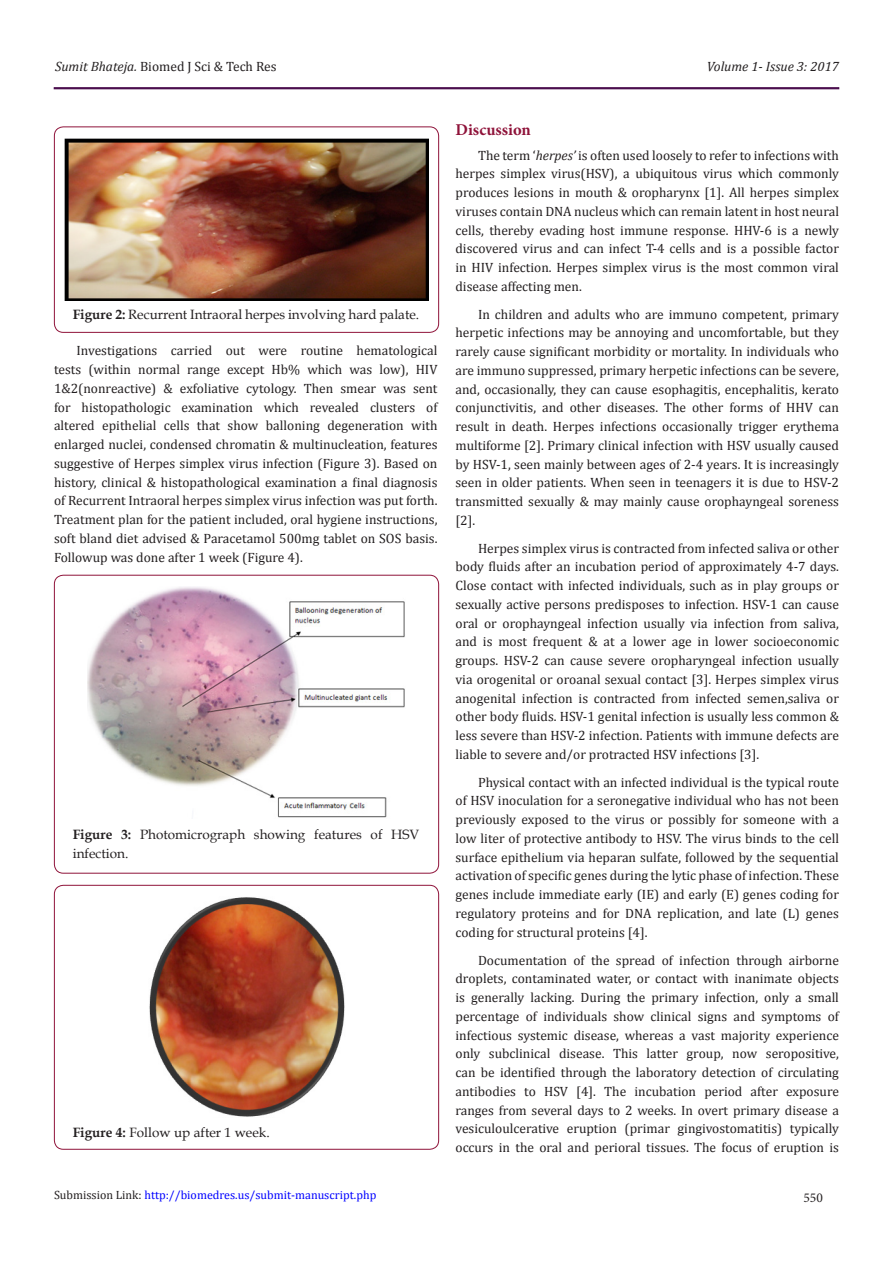
<style>
.page{position:relative;width:893px;height:1263px;background:#fff}
.page>*{position:absolute;margin:0;border:0;box-sizing:border-box;transform-origin:0 0}
.t1{font:700 16.5px "Minion Pro";color:#8f133a}
.t2{font:13.5px/18.8px "Cambria";color:#231f20;text-align:justify}
.t3{font:13.5px/18.8px "Book Antiqua";color:#231f20}
.t4{font:italic 13.5px "Cambria";color:#231f20}
.t5{font:13.5px "Minion Pro";color:#231f20}
.t6{font:12px "Cambria";color:#00f}
.s1{font-style:italic}
.s2{font-weight:700}
.s3{color:#231f20}
</style>
<div class="page">
<hr style="left:54px;top:88px;width:785px;height:1px;background:#480a4b">
<div style="left:54px;top:126px;width:385px;height:207px;border:1px solid #8f133a;border-radius:9px"></div>
<img style="left:64px;top:139px;width:365px;height:162px">
<div style="left:54px;top:575px;width:385px;height:298px;border:1px solid #8f133a;border-radius:9px"></div>
<img style="left:87px;top:587px;width:318px;height:231px">
<div style="left:54px;top:885px;width:385px;height:265px;border:1px solid #8f133a;border-radius:9px"></div>
<img style="left:149px;top:897px;width:196px;height:220px">
<p class="t2" style="left:55px;top:57px;width:223px"><span class="s1">Sumit Bhateja.</span> Biomed J Sci &amp; Tech Res</p>
<p class="t4" style="left:707px;top:57px;width:134px">Volume 1- Issue 3: 2017</p>
<p class="t3" style="left:73px;top:305px;width:348px"><span class="s2">Figure 2:</span> Recurrent Intraoral herpes involving hard palate.</p>
<p class="t2" style="left:54px;top:341px;width:385px;text-indent:22px">Investigations carried out were routine hematological tests (within normal range except Hb% which was low), HIV 1&amp;2(nonreactive) &amp; exfoliative cytology. Then smear was sent for histopathologic examination which revealed clusters of altered epithelial cells that show balloning degeneration with enlarged nuclei, condensed chromatin &amp; multinucleation, features suggestive of Herpes simplex virus infection (Figure 3). Based on history, clinical &amp; histopathological examination a final diagnosis of Recurrent Intraoral herpes simplex virus infection was put forth.<br>Treatment plan for the patient included, oral hygiene instructions, soft bland diet advised &amp; Paracetamol 500mg tablet on SOS basis.<br>Followup was done after 1 week (Figure 4).</p>
<p class="t3" style="left:73px;top:825px;width:348px"><span class="s2">Figure 3:</span> Photomicrograph showing features of HSV infection.</p>
<p class="t3" style="left:73px;top:1122px;width:199px"><span class="s2">Figure 4:</span> Follow up after 1 week.</p>
<p class="t6" style="left:54px;top:1188px;width:324px"><span class="s3">Submission Link:</span> http://biomedres.us/submit-manuscript.php</p>
<p class="t1" style="left:455px;top:118px;width:77px">Discussion</p>
<p class="t2" style="left:455px;top:146px;width:385px;text-indent:22px">The term ‘<span class="s1">herpes’</span> is often used loosely to refer to infections with herpes simplex virus(HSV), a ubiquitous virus which commonly produces lesions in mouth &amp; oropharynx [1]. All herpes simplex viruses contain DNA nucleus which can remain latent in host neural cells, thereby evading host immune response. HHV-6 is a newly discovered virus and can infect T-4 cells and is a possible factor in HIV infection. Herpes simplex virus is the most common viral disease affecting men.</p>
<p class="t2" style="left:455px;top:305px;width:385px;text-indent:22px">In children and adults who are immuno competent, primary herpetic infections may be annoying and uncomfortable, but they rarely cause significant morbidity or mortality. In individuals who are immuno suppressed, primary herpetic infections can be severe, and, occasionally, they can cause esophagitis, encephalitis, kerato conjunctivitis, and other diseases. The other forms of HHV can result in death. Herpes infections occasionally trigger erythema multiforme [2]. Primary clinical infection with HSV usually caused by HSV-1, seen mainly between ages of 2-4 years. It is increasingly seen in older patients. When seen in teenagers it is due to HSV-2 transmitted sexually &amp; may mainly cause orophayngeal soreness [2].</p>
<p class="t2" style="left:455px;top:539px;width:385px;text-indent:22px">Herpes simplex virus is contracted from infected saliva or other body fluids after an incubation period of approximately 4-7 days.<br>Close contact with infected individuals, such as in play groups or sexually active persons predisposes to infection. HSV-1 can cause oral or orophayngeal infection usually via infection from saliva, and is most frequent &amp; at a lower age in lower socioeconomic groups. HSV-2 can cause severe oropharyngeal infection usually via orogenital or oroanal sexual contact [3]. Herpes simplex virus anogenital infection is contracted from infected semen,saliva or other body fluids. HSV-1 genital infection is usually less common &amp; less severe than HSV-2 infection. Patients with immune defects are liable to severe and/or protracted HSV infections [3].</p>
<p class="t2" style="left:455px;top:773px;width:385px;text-indent:22px">Physical contact with an infected individual is the typical route of HSV inoculation for a seronegative individual who has not been previously exposed to the virus or possibly for someone with a low liter of protective antibody to HSV. The virus binds to the cell surface epithelium via heparan sulfate, followed by the sequential activation of specific genes during the lytic phase of infection. These genes include immediate early (IE) and early (E) genes coding for regulatory proteins and for DNA replication, and late (L) genes coding for structural proteins [4].</p>
<p class="t2" style="left:455px;top:950px;width:385px;text-indent:22px">Documentation of the spread of infection through airborne droplets, contaminated water, or contact with inanimate objects is generally lacking. During the primary infection, only a small percentage of individuals show clinical signs and symptoms of infectious systemic disease, whereas a vast majority experience only subclinical disease. This latter group, now seropositive, can be identified through the laboratory detection of circulating antibodies to HSV [4]. The incubation period after exposure ranges from several days to 2 weeks. In overt primary disease a vesiculoulcerative eruption (primar gingivostomatitis) typically occurs in the oral and perioral tissues. The focus of eruption is</p>
<p class="t5" style="left:803px;top:1189px;width:21px">550</p>
</div>
